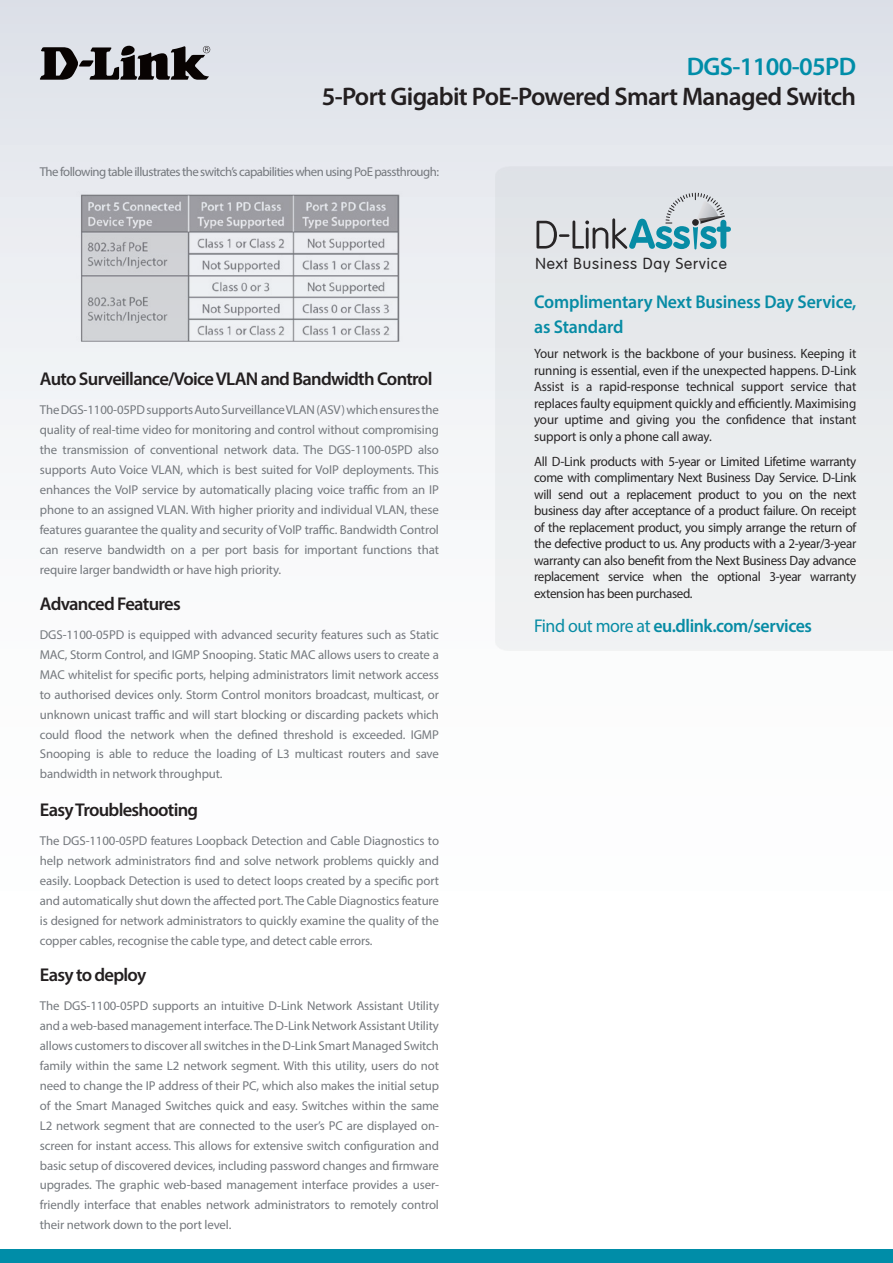
<style>
.page{position:relative;width:893px;height:1263px;background:#fff}
.page>*{position:absolute;margin:0;border:0;box-sizing:border-box;transform-origin:0 0}
.t1{font:600 25.5px "Myriad Pro";letter-spacing:-.025em;color:#231f20}
.t2{font:600 25.5px "Myriad Pro";letter-spacing:-.025em;color:#008da8}
.Description_Topic{font:600 18.6px "Myriad Pro";letter-spacing:-.04em;color:#231f20}
.t3{font:600 18.6px/25.5px "Myriad Pro";letter-spacing:-.01em;color:#008da8}
.t4{font:300 15.6px "VAG Rounded";letter-spacing:.055em;color:#231f20}
.t5{font:13.5px/16.5px "Myriad Pro";letter-spacing:-.02em;color:#231f20;text-align:justify}
.Description_Text{font:12.9px/20px "Myriad Pro";letter-spacing:-.01em;color:#74787d;text-align:justify}
.Description_Text-2{font:12.9px "Myriad Pro";letter-spacing:-.04em;color:#74787d}
.s1{font-weight:400}
</style>
<div class="page">
<div style="left:0;top:0;width:893px;height:1084px;background:linear-gradient(to bottom,#e3e6ec,#fff)"></div>
<div style="left:0;top:1249px;width:893px;height:14px;background:#008da8"></div>
<svg style="left:40px;top:46px;width:170px;height:34px;background:#6a696c"></svg>
<img style="left:76px;top:192px;width:327px;height:151px">
<img style="left:496px;top:167px;width:397px;height:484px">
<h1 class="t2" style="left:687px;top:51px;width:171px">DGS-1100-05PD</h1>
<h1 class="t1" style="left:322px;top:81px;width:536px">5-Port Gigabit PoE-Powered Smart Managed Switch</h1>
<p class="Description_Text-2" style="left:40px;top:164px;width:401px">The following table illustrates the switch’s capabilities when using PoE passthrough:</p>
<p class="Description_Topic" style="left:40px;top:367px;width:394px">Auto Surveillance/Voice VLAN and Bandwidth Control</p>
<p class="Description_Text" style="left:40px;top:400px;width:401px">The DGS-1100-05PD supports Auto Surveillance VLAN (ASV) which ensures the quality of real-time video for monitoring and control without compromising the transmission of conventional network data. The DGS-1100-05PD also supports Auto Voice VLAN, which is best suited for VoIP deployments. This enhances the VoIP service by automatically placing voice traffic from an IP phone to an assigned VLAN. With higher priority and individual VLAN, these features guarantee the quality and security of VoIP traffic. Bandwidth Control can reserve bandwidth on a per port basis for important functions that require larger bandwidth or have high priority.</p>
<p class="Description_Topic" style="left:40px;top:592px;width:142px">Advanced Features</p>
<p class="Description_Text" style="left:40px;top:624px;width:401px">DGS-1100-05PD is equipped with advanced security features such as Static MAC, Storm Control, and IGMP Snooping. Static MAC allows users to create a MAC whitelist for specific ports, helping administrators limit network access to authorised devices only. Storm Control monitors broadcast, multicast, or unknown unicast traffic and will start blocking or discarding packets which could flood the network when the defined threshold is exceeded. IGMP Snooping is able to reduce the loading of L3 multicast routers and save bandwidth in network throughput.</p>
<p class="Description_Topic" style="left:40px;top:798px;width:160px">Easy Troubleshooting</p>
<p class="Description_Text" style="left:40px;top:831px;width:401px">The DGS-1100-05PD features Loopback Detection and Cable Diagnostics to help network administrators find and solve network problems quickly and easily. Loopback Detection is used to detect loops created by a specific port and automatically shut down the affected port. The Cable Diagnostics feature is designed for network administrators to quickly examine the quality of the copper cables, recognise the cable type, and detect cable errors.</p>
<p class="Description_Topic" style="left:40px;top:963px;width:108px">Easy to deploy</p>
<p class="Description_Text" style="left:40px;top:995px;width:401px">The DGS-1100-05PD supports an intuitive D-Link Network Assistant Utility and a web-based management interface. The D-Link Network Assistant Utility allows customers to discover all switches in the D-Link Smart Managed Switch family within the same L2 network segment. With this utility, users do not need to change the IP address of their PC, which also makes the initial setup of the Smart Managed Switches quick and easy. Switches within the same L2 network segment that are connected to the user’s PC are displayed on&shy;screen for instant access. This allows for extensive switch configuration and basic setup of discovered devices, including password changes and firmware upgrades. The graphic web-based management interface provides a user&shy;friendly interface that enables network administrators to remotely control their network down to the port level.</p>
<p class="t4" style="left:535px;top:255px;width:193px">Next Business Day Service</p>
<p class="t3" style="left:534px;top:288px;width:324px">Complimentary Next Business Day Service, as Standard</p>
<p class="t5" style="left:534px;top:345px;width:324px">Your network is the backbone of your business. Keeping it running is essential, even if the unexpected happens. D-Link Assist is a rapid-response technical support service that replaces faulty equipment quickly and efficiently. Maximising your uptime and giving you the confidence that instant support is only a phone call away.</p>
<p class="t5" style="left:534px;top:453px;width:324px">All D-Link products with 5-year or Limited Lifetime warranty come with complimentary Next Business Day Service. D-Link will send out a replacement product to you on the next business day after acceptance of a product failure. On receipt of the replacement product, you simply arrange the return of the defective product to us. Any products with a 2-year/3-year warranty can also benefit from the Next Business Day advance replacement service when the optional 3-year warranty extension has been purchased.</p>
<p class="t3" style="left:534px;top:612px;width:279px"><span class="s1">Find out more at</span> eu.dlink.com/services</p>
</div>
